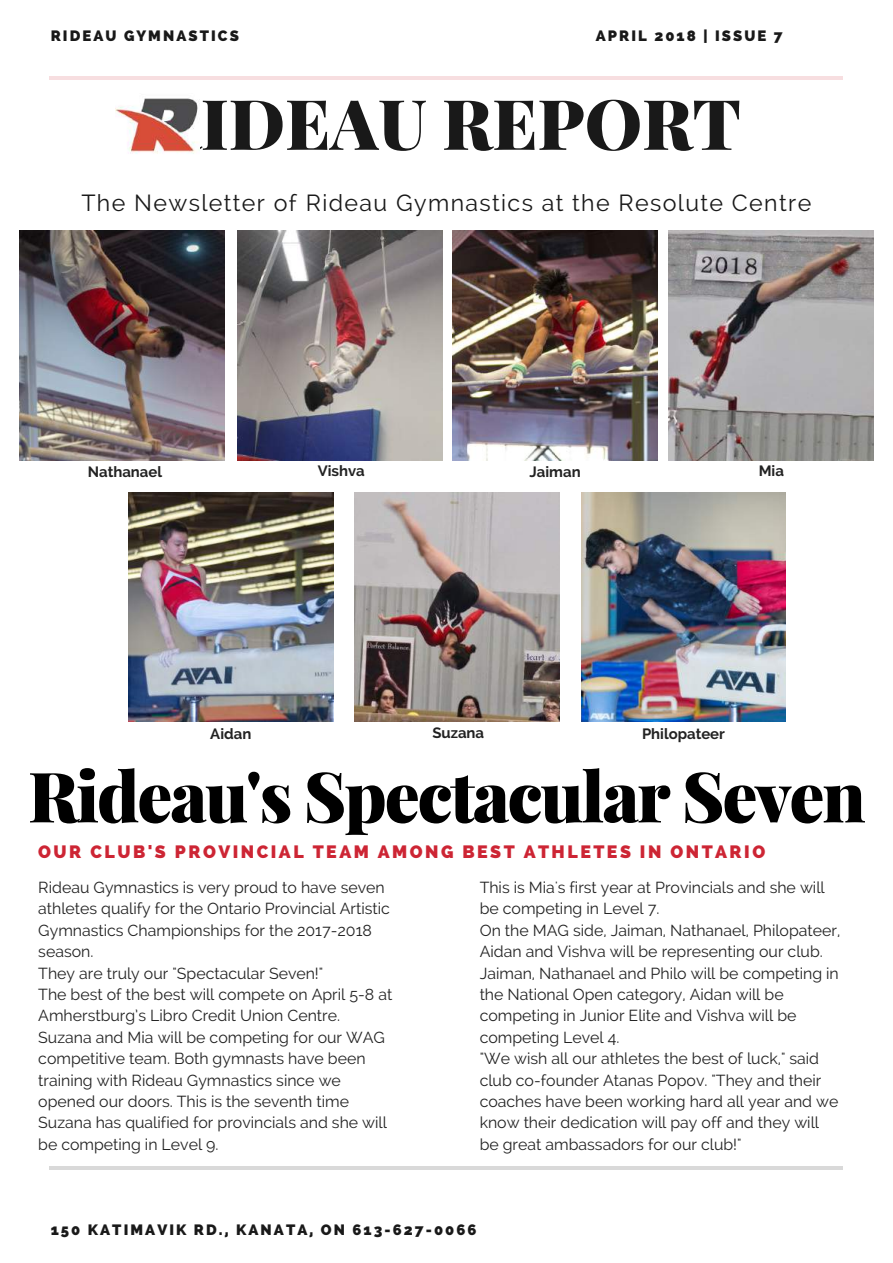
<style>
.page{position:relative;width:893px;height:1263px;background:#fff}
.page>*{position:absolute;margin:0;border:0;box-sizing:border-box;transform-origin:0 0}
.t1{font:900 69.6px "Playfair Display";letter-spacing:-.03em;color:#000}
.t2{font:900 69.6px "Playfair Display";color:#191919}
.t3{font:23.25px "Raleway";letter-spacing:.06em;color:#191919}
.t4{font:800 17.7px "Raleway";letter-spacing:.14em;color:#cd2534}
.t5{font:15.9px/21.5px "Raleway";color:#222}
.t6{font:800 14.85px "Raleway";letter-spacing:.14em;color:#191919}
.t7{font:700 14.85px "Raleway";color:#222}
</style>
<div class="page">
<img style="left:19px;top:231px;width:205px;height:230px">
<img style="left:128px;top:492px;width:205px;height:230px">
<img style="left:238px;top:231px;width:204px;height:230px">
<img style="left:453px;top:231px;width:205px;height:230px">
<img style="left:669px;top:231px;width:205px;height:230px">
<img style="left:355px;top:492px;width:205px;height:230px">
<img style="left:581px;top:492px;width:205px;height:230px">
<hr style="left:50px;top:77px;width:793px;height:3px;background:#cd2534">
<hr style="left:50px;top:1166px;width:793px;height:4px;background:#d9d9d9">
<img style="left:116px;top:98px;width:83px;height:56px">
<p class="t6" style="left:51px;top:27px;width:190px">RIDEAU GYMNASTICS</p>
<p class="t6" style="left:596px;top:27px;width:189px">APRIL 2018 | ISSUE 7</p>
<h1 class="t2" style="left:151px;top:75px;width:592px">RIDEAU REPORT</h1>
<h2 class="t3" style="left:81px;top:189px;width:731px">The Newsletter of Rideau Gymnastics at the Resolute Centre</h2>
<p class="t7" style="left:88px;top:463px;width:76px">Nathanael</p>
<p class="t7" style="left:318px;top:462px;width:48px">Vishva</p>
<p class="t7" style="left:530px;top:463px;width:53px">Jaiman</p>
<p class="t7" style="left:759px;top:462px;width:27px">Mia</p>
<p class="t7" style="left:210px;top:725px;width:43px">Aidan</p>
<p class="t7" style="left:432px;top:724px;width:53px">Suzana</p>
<p class="t7" style="left:642px;top:725px;width:84px">Philopateer</p>
<h1 class="t1" style="left:28px;top:747px;width:839px">Rideau's Spectacular Seven</h1>
<p class="t4" style="left:38px;top:841px;width:728px">OUR CLUB'S PROVINCIAL TEAM AMONG BEST ATHLETES IN ONTARIO</p>
<p class="t5" style="left:38px;top:877px;width:356px">Rideau Gymnastics is very proud to have seven athletes qualify for the Ontario Provincial Artistic Gymnastics Championships for the 2017-2018 season.<br>They are truly our "Spectacular Seven!"<br>The best of the best will compete on April 5-8 at Amherstburg’s Libro Credit Union Centre.<br>Suzana and Mia will be competing for our WAG competitive team. Both gymnasts have been training with Rideau Gymnastics since we opened our doors. This is the seventh time Suzana has qualified for provincials and she will be competing in Level 9.</p>
<p class="t5" style="left:480px;top:877px;width:362px">This is Mia's first year at Provincials and she will be competing in Level 7.<br>On the MAG side, Jaiman, Nathanael, Philopateer, Aidan and Vishva will be representing our club.<br>Jaiman, Nathanael and Philo will be competing in the National Open category, Aidan will be competing in Junior Elite and Vishva will be competing Level 4.<br>"We wish all our athletes the best of luck," said club co-founder Atanas Popov. "They and their coaches have been working hard all year and we know their dedication will pay off and they will be great ambassadors for our club!"</p>
<p class="t6" style="left:51px;top:1221px;width:427px">150 KATIMAVIK RD., KANATA, ON 613-627-0066</p>
</div>
